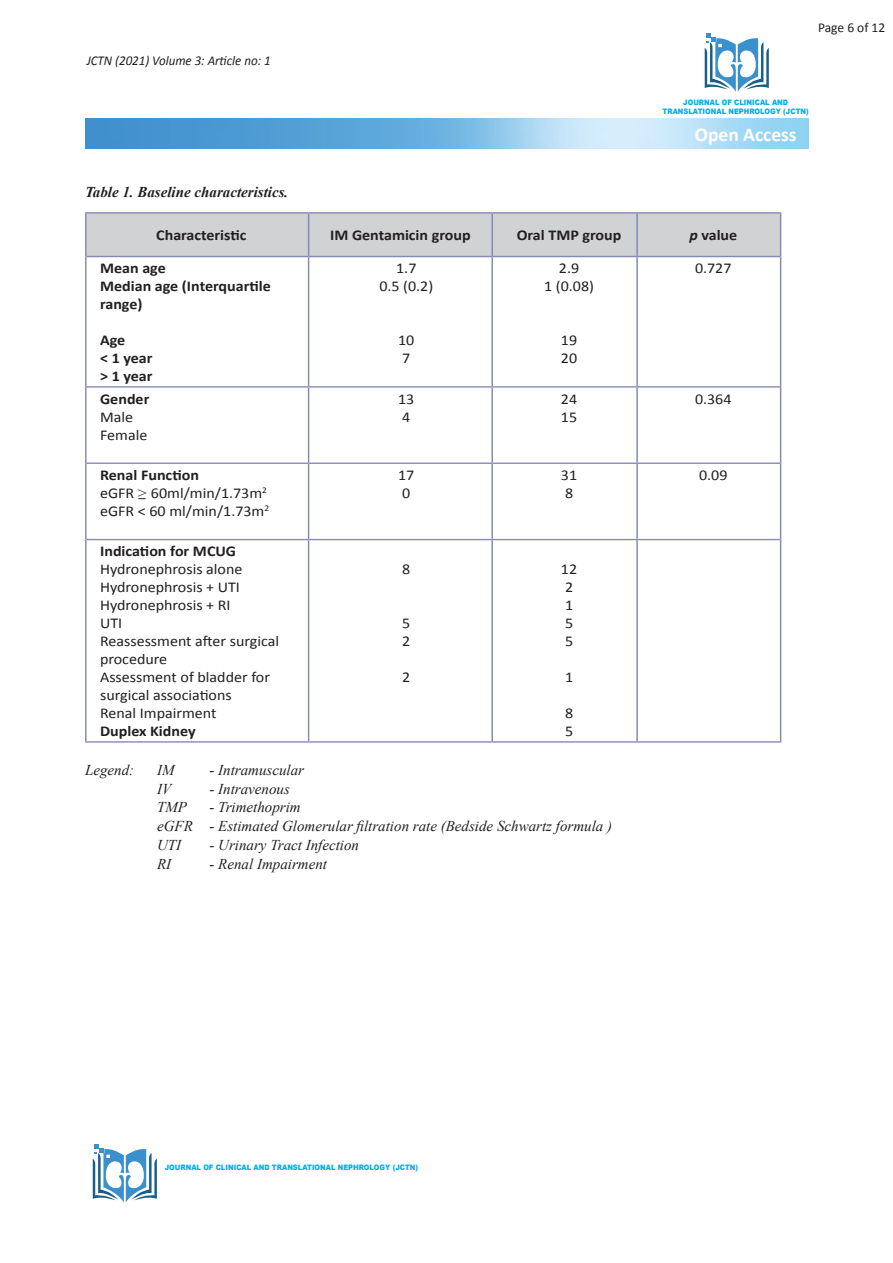
<style>
.page{position:relative;width:893px;height:1263px;background:#fff}
.page>*{position:absolute;margin:0;border:0;box-sizing:border-box;transform-origin:0 0}
.t1{font:700 19.5px "Calibri";color:#fff}
.t2{font:15px/18px "Calibri";color:#231f20;scale:1.07 1}
.t3{font:italic 15px "Times New Roman";color:#231f20}
.t4{font:700 15px/18px "Calibri";color:#231f20;scale:1.07 1}
.t5{font:italic 700 15px "Times New Roman";color:#231f20}
.t6{font:italic 13.5px "Calibri";color:#231f20;scale:.96 1}
.t7{font:13.5px "Calibri";color:#231f20}
.t8{font:900 7.5px/9px "Arial";color:#00aeef;text-align:center;scale:.9 1}
.s1{font-style:italic}
.s2{font-family:"Times New Roman"}
</style>
<div class="page">
<img style="left:85px;top:119px;width:723px;height:30px">
<svg style="left:705px;top:33px;width:64px;height:59px"></svg>
<svg style="left:93px;top:1144px;width:64px;height:58px"></svg>
<div style="left:87px;top:214px;width:693px;height:42px;background:#d1d2d4"></div>
<svg style="left:87px;top:257px;width:693px;height:484px"></svg>
<hr style="left:85px;top:212px;width:224px;height:2px;background:#8688ba">
<hr style="left:309px;top:212px;width:183px;height:2px;background:#8688ba">
<hr style="left:492px;top:212px;width:145px;height:2px;background:#8688ba">
<hr style="left:637px;top:212px;width:144px;height:2px;background:#8688ba">
<hr style="left:87px;top:256px;width:222px;height:1px;background:#8688ba">
<hr style="left:309px;top:256px;width:183px;height:1px;background:#8688ba">
<hr style="left:492px;top:256px;width:145px;height:1px;background:#8688ba">
<hr style="left:637px;top:256px;width:143px;height:1px;background:#8688ba">
<hr style="left:87px;top:386px;width:222px;height:2px;background:#8688ba">
<hr style="left:309px;top:386px;width:183px;height:2px;background:#8688ba">
<hr style="left:492px;top:386px;width:145px;height:2px;background:#8688ba">
<hr style="left:637px;top:386px;width:143px;height:2px;background:#8688ba">
<hr style="left:87px;top:462px;width:222px;height:2px;background:#8688ba">
<hr style="left:309px;top:462px;width:183px;height:2px;background:#8688ba">
<hr style="left:492px;top:462px;width:145px;height:2px;background:#8688ba">
<hr style="left:637px;top:462px;width:143px;height:2px;background:#8688ba">
<hr style="left:87px;top:539px;width:222px;height:1px;background:#8688ba">
<hr style="left:309px;top:539px;width:183px;height:1px;background:#8688ba">
<hr style="left:492px;top:539px;width:145px;height:1px;background:#8688ba">
<hr style="left:637px;top:539px;width:143px;height:1px;background:#8688ba">
<hr style="left:85px;top:741px;width:224px;height:2px;background:#8688ba">
<hr style="left:309px;top:741px;width:183px;height:2px;background:#8688ba">
<hr style="left:492px;top:741px;width:145px;height:2px;background:#8688ba">
<hr style="left:637px;top:741px;width:144px;height:2px;background:#8688ba">
<hr style="left:85px;top:214px;width:2px;height:43px;background:#8688ba">
<hr style="left:308px;top:214px;width:1px;height:42px;background:#8688ba">
<hr style="left:491px;top:214px;width:2px;height:42px;background:#8688ba">
<hr style="left:636px;top:214px;width:2px;height:42px;background:#8688ba">
<hr style="left:780px;top:214px;width:1px;height:43px;background:#8688ba">
<hr style="left:85px;top:256px;width:2px;height:131px;background:#8688ba">
<hr style="left:308px;top:257px;width:1px;height:129px;background:#8688ba">
<hr style="left:491px;top:257px;width:2px;height:129px;background:#8688ba">
<hr style="left:636px;top:257px;width:2px;height:129px;background:#8688ba">
<hr style="left:780px;top:256px;width:1px;height:131px;background:#8688ba">
<hr style="left:85px;top:387px;width:2px;height:76px;background:#8688ba">
<hr style="left:308px;top:388px;width:1px;height:74px;background:#8688ba">
<hr style="left:491px;top:388px;width:2px;height:74px;background:#8688ba">
<hr style="left:636px;top:388px;width:2px;height:74px;background:#8688ba">
<hr style="left:780px;top:387px;width:1px;height:76px;background:#8688ba">
<hr style="left:85px;top:463px;width:2px;height:77px;background:#8688ba">
<hr style="left:308px;top:464px;width:1px;height:75px;background:#8688ba">
<hr style="left:491px;top:464px;width:2px;height:75px;background:#8688ba">
<hr style="left:636px;top:464px;width:2px;height:75px;background:#8688ba">
<hr style="left:780px;top:463px;width:1px;height:77px;background:#8688ba">
<hr style="left:85px;top:540px;width:2px;height:201px;background:#8688ba">
<hr style="left:308px;top:540px;width:1px;height:201px;background:#8688ba">
<hr style="left:491px;top:540px;width:2px;height:201px;background:#8688ba">
<hr style="left:636px;top:540px;width:2px;height:201px;background:#8688ba">
<hr style="left:780px;top:540px;width:1px;height:201px;background:#8688ba">
<p class="t6" style="left:87px;top:52px;width:193px">JCTN (2021) Volume 3: Article no: 1</p>
<p class="t7" style="left:818px;top:19px;width:69px">Page 6 of 12</p>
<p class="t8" style="left:663px;top:97px;width:164px">JOURNAL OF CLINICAL AND<br>TRANSLATIONAL NEPHROLOGY (JCTN)</p>
<h1 class="t1" style="left:695px;top:122px;width:103px">Open Access</h1>
<p class="t5" style="left:85px;top:182px;width:205px">Table 1. Baseline characteristics.</p>
<p class="t4" style="left:156px;top:226px;width:86px">Characteristic</p>
<p class="t4" style="left:330px;top:226px;width:133px">IM Gentamicin group</p>
<p class="t4" style="left:517px;top:226px;width:99px">Oral TMP group</p>
<p class="t4" style="left:689px;top:226px;width:46px"><span class="s1">p</span> value</p>
<p class="t4" style="left:100px;top:259px;width:63px">Mean age</p>
<p class="t4" style="left:100px;top:277px;width:161px">Median age (Interquartile range)</p>
<p class="t4" style="left:100px;top:331px;width:25px">Age</p>
<p class="t4" style="left:100px;top:349px;width:51px">&lt; 1 year</p>
<p class="t4" style="left:100px;top:367px;width:51px">&gt; 1 year</p>
<p class="t2" style="left:559px;top:259px;width:20px">2.9</p>
<p class="t2" style="left:544px;top:277px;width:48px">1 (0.08)</p>
<p class="t2" style="left:695px;top:259px;width:36px">0.727</p>
<p class="t2" style="left:396px;top:259px;width:20px">1.7</p>
<p class="t2" style="left:379px;top:277px;width:52px">0.5 (0.2)</p>
<p class="t2" style="left:561px;top:331px;width:17px">19</p>
<p class="t2" style="left:561px;top:349px;width:17px">20</p>
<p class="t2" style="left:398px;top:331px;width:17px">10</p>
<p class="t2" style="left:402px;top:349px;width:9px">7</p>
<p class="t4" style="left:100px;top:389px;width:48px">Gender</p>
<p class="t2" style="left:100px;top:407px;width:32px">Male</p>
<p class="t2" style="left:100px;top:425px;width:46px">Female</p>
<p class="t4" style="left:100px;top:465px;width:94px">Renal Function</p>
<p class="t2" style="left:100px;top:483px;width:157px">eGFR <span class="s2">&gt;</span> 60ml/min/1.73m<sup>2</sup></p>
<p class="t2" style="left:100px;top:501px;width:160px">eGFR &lt; 60 ml/min/1.73m<sup>2</sup></p>
<p class="t4" style="left:100px;top:542px;width:129px">Indication for MCUG</p>
<p class="t2" style="left:100px;top:560px;width:135px">Hydronephrosis alone</p>
<p class="t2" style="left:100px;top:578px;width:132px">Hydronephrosis + UTI</p>
<p class="t2" style="left:100px;top:596px;width:123px">Hydronephrosis + RI</p>
<p class="t2" style="left:100px;top:614px;width:22px">UTI</p>
<p class="t2" style="left:100px;top:632px;width:169px">Reassessment after surgical procedure</p>
<p class="t2" style="left:100px;top:668px;width:160px">Assessment of bladder for surgical associations</p>
<p class="t2" style="left:100px;top:704px;width:110px">Renal Impairment</p>
<p class="t4" style="left:100px;top:722px;width:91px">Duplex Kidney</p>
<p class="t2" style="left:398px;top:389px;width:17px">13</p>
<p class="t2" style="left:402px;top:407px;width:9px">4</p>
<p class="t2" style="left:398px;top:465px;width:17px">17</p>
<p class="t2" style="left:402px;top:483px;width:9px">0</p>
<p class="t2" style="left:402px;top:560px;width:9px">8</p>
<p class="t2" style="left:402px;top:614px;width:9px">5</p>
<p class="t2" style="left:402px;top:632px;width:9px">2</p>
<p class="t2" style="left:402px;top:668px;width:9px">2</p>
<p class="t2" style="left:561px;top:389px;width:17px">24</p>
<p class="t2" style="left:561px;top:407px;width:17px">15</p>
<p class="t2" style="left:561px;top:465px;width:17px">31</p>
<p class="t2" style="left:565px;top:483px;width:9px">8</p>
<p class="t2" style="left:561px;top:560px;width:17px">12</p>
<p class="t2" style="left:565px;top:578px;width:9px">2</p>
<p class="t2" style="left:565px;top:596px;width:9px">1</p>
<p class="t2" style="left:565px;top:614px;width:9px">5</p>
<p class="t2" style="left:565px;top:632px;width:9px">5</p>
<p class="t2" style="left:565px;top:668px;width:9px">1</p>
<p class="t2" style="left:565px;top:704px;width:9px">8</p>
<p class="t2" style="left:565px;top:722px;width:9px">5</p>
<p class="t3" style="left:85px;top:759px;width:51px">Legend:</p>
<p class="t3" style="left:157px;top:759px;width:19px">IM</p>
<p class="t3" style="left:210px;top:759px;width:96px">- Intramuscular</p>
<p class="t3" style="left:157px;top:778px;width:16px">IV</p>
<p class="t3" style="left:210px;top:778px;width:82px">- Intravenous</p>
<p class="t3" style="left:157px;top:797px;width:31px">TMP</p>
<p class="t3" style="left:210px;top:797px;width:93px">- Trimethoprim</p>
<p class="t3" style="left:157px;top:816px;width:456px">eGFR - Estimated Glomerular filtration rate (Bedside Schwartz formula )</p>
<p class="t3" style="left:157px;top:834px;width:26px">UTI</p>
<p class="t3" style="left:210px;top:834px;width:151px">- Urinary Tract Infection</p>
<p class="t3" style="left:157px;top:853px;width:16px">RI</p>
<p class="t3" style="left:210px;top:853px;width:119px">- Renal Impairment</p>
<p class="t2" style="left:695px;top:389px;width:36px">0.364</p>
<p class="t2" style="left:699px;top:465px;width:28px">0.09</p>
<p class="t8" style="left:165px;top:1163px;width:283px">JOURNAL OF CLINICAL AND TRANSLATIONAL NEPHROLOGY (JCTN)</p>
</div>
